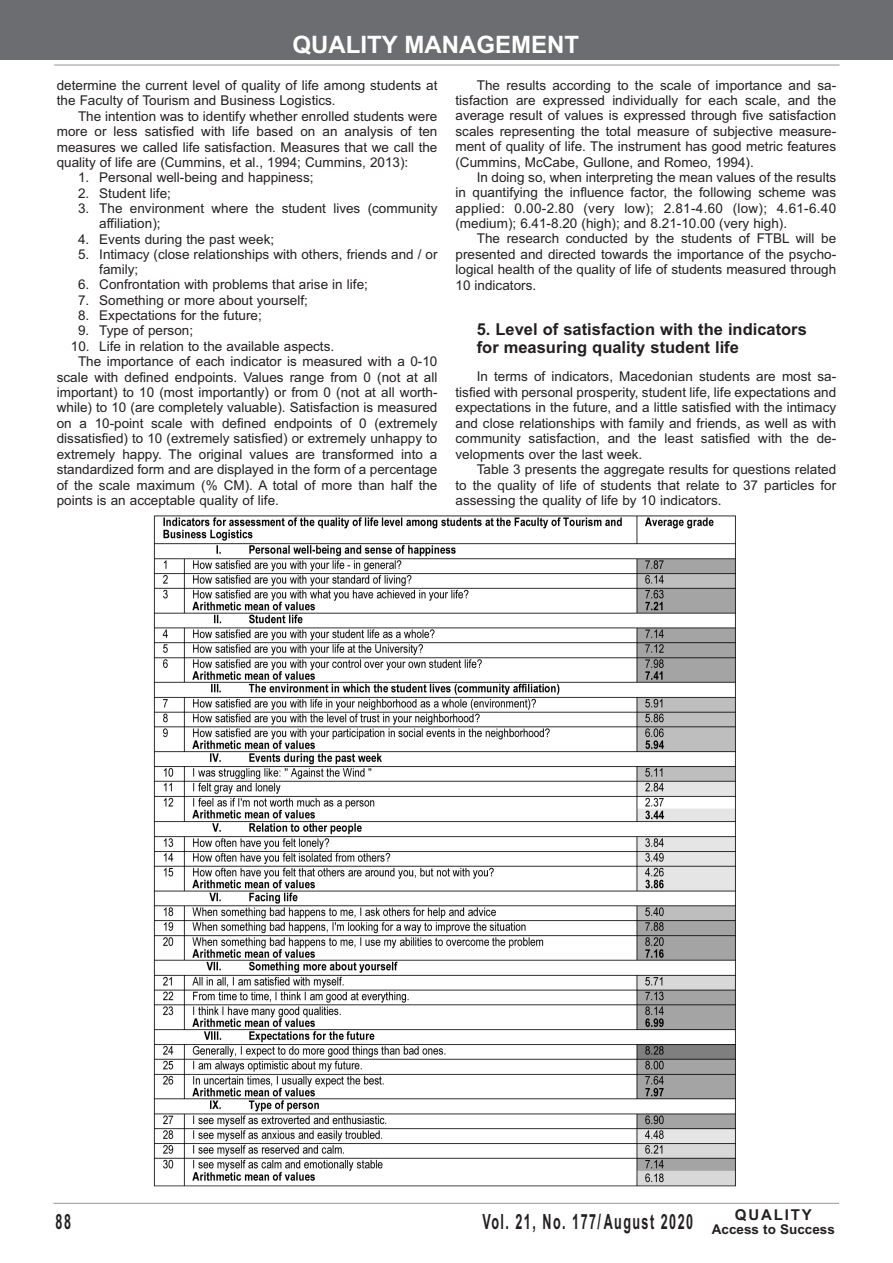
<style>
.page{position:relative;width:893px;height:1263px;background:#fff}
.page>*{position:absolute;margin:0;border:0;box-sizing:border-box;transform-origin:0 0}
.t1{font:700 24px "Arial";color:#fff}
.t2{font:700 21px "Arial";letter-spacing:.11em;color:#231f20;scale:.6 1}
.t3{font:700 16.5px/18px "Arial";color:#231f20}
.t4{font:700 15px "Arial";letter-spacing:.12em;color:#231f20}
.t5{font:13.5px/15.5px "Arial";color:#231f20;text-align:justify}
.t6{font:700 13.5px "Arial";color:#231f20}
</style>
<div class="page">
<hr style="left:54px;top:1203px;width:785px;height:1px;background:#939598">
<div style="left:0;top:0;width:893px;height:60px;background:#6c6d70"></div>
<hr style="left:54px;top:65px;width:786px;height:1px;background:#939598">
<img style="left:154px;top:515px;width:582px;height:672px">
<h1 class="t1" style="left:292px;top:30px;width:288px">QUALITY MANAGEMENT</h1>
<p class="t5" style="left:57px;top:77px;width:382px">determine the current level of quality of life among students at the Faculty of Tourism and Business Logistics.</p>
<p class="t5" style="left:57px;top:108px;width:382px;text-indent:21px">The intention was to identify whether enrolled students were more or less satisfied with life based on an analysis of ten measures we called life satisfaction. Measures that we call the quality of life are (Cummins, et al., 1994; Cummins, 2013):</p>
<p class="t5" style="left:78px;top:170px;width:237px">1. Personal well-being and happiness;</p>
<p class="t5" style="left:78px;top:185px;width:94px">2. Student life;</p>
<p class="t5" style="left:99px;top:201px;width:340px;text-indent:-21px">3. The environment where the student lives (community affiliation);</p>
<p class="t5" style="left:78px;top:231px;width:198px">4. Events during the past week;</p>
<p class="t5" style="left:99px;top:247px;width:340px;text-indent:-21px">5. Intimacy (close relationships with others, friends and / or family;</p>
<p class="t5" style="left:78px;top:277px;width:291px">6. Confrontation with problems that arise in life;</p>
<p class="t5" style="left:78px;top:292px;width:231px">7. Something or more about yourself;</p>
<p class="t5" style="left:78px;top:308px;width:185px">8. Expectations for the future;</p>
<p class="t5" style="left:78px;top:323px;width:117px">9. Type of person;</p>
<p class="t5" style="left:71px;top:338px;width:265px">10. Life in relation to the available aspects.</p>
<p class="t5" style="left:78px;top:354px;width:361px">The importance of each indicator is measured with a 0-10</p>
<p class="t5" style="left:57px;top:369px;width:382px">scale with defined endpoints. Values range from 0 (not at all</p>
<p class="t5" style="left:57px;top:385px;width:382px">important) to 10 (most importantly) or from 0 (not at all worth-</p>
<p class="t5" style="left:57px;top:400px;width:382px">while) to 10 (are completely valuable). Satisfaction is measured</p>
<p class="t5" style="left:57px;top:415px;width:382px">on a 10-point scale with defined endpoints of 0 (extremely</p>
<p class="t5" style="left:57px;top:431px;width:382px">dissatisfied) to 10 (extremely satisfied) or extremely unhappy to</p>
<p class="t5" style="left:57px;top:446px;width:382px">extremely happy. The original values are transformed into a</p>
<p class="t5" style="left:57px;top:462px;width:382px">standardized form and are displayed in the form of a percentage</p>
<p class="t5" style="left:57px;top:477px;width:382px">of the scale maximum (% CM). A total of more than half the</p>
<p class="t5" style="left:57px;top:493px;width:224px">points is an acceptable quality of life.</p>
<p class="t5" style="left:455px;top:77px;width:382px;text-indent:21px">The results according to the scale of importance and sa&shy;tisfaction are expressed individually for each scale, and the average result of values is expressed through five satisfaction scales representing the total measure of subjective measure&shy;ment of quality of life. The instrument has good metric features (Cummins, McCabe, Gullone, and Romeo, 1994).</p>
<p class="t5" style="left:455px;top:169px;width:382px;text-indent:21px">In doing so, when interpreting the mean values of the results in quantifying the influence factor, the following scheme was applied: 0.00-2.80 (very low); 2.81-4.60 (low); 4.61-6.40 (medium); 6.41-8.20 (high); and 8.21-10.00 (very high).</p>
<p class="t5" style="left:455px;top:231px;width:382px;text-indent:21px">The research conducted by the students of FTBL will be presented and directed towards the importance of the psycho&shy;logical health of the quality of life of students measured through 10 indicators.</p>
<p class="t3" style="left:477px;top:320px;width:332px">5. Level of satisfaction with the indicators for measuring quality student life</p>
<p class="t5" style="left:455px;top:369px;width:382px;text-indent:21px">In terms of indicators, Macedonian students are most sa&shy;tisfied with personal prosperity, student life, life expectations and expectations in the future, and a little satisfied with the intimacy and close relationships with family and friends, as well as with community satisfaction, and the least satisfied with the de&shy;velopments over the last week.</p>
<p class="t5" style="left:455px;top:462px;width:382px;text-indent:21px">Table 3 presents the aggregate results for questions related to the quality of life of students that relate to 37 particles for assessing the quality of life by 10 indicators.</p>
<h2 class="t2" style="left:56px;top:1209px;width:27px">88</h2>
<p class="t4" style="left:735px;top:1206px;width:78px">QUALITY</p>
<h2 class="t2" style="left:482px;top:1209px;width:352px">Vol. 21, No. 177/ August 2020</h2>
<p class="t6" style="left:712px;top:1221px;width:125px">Access to Success</p>
</div>
